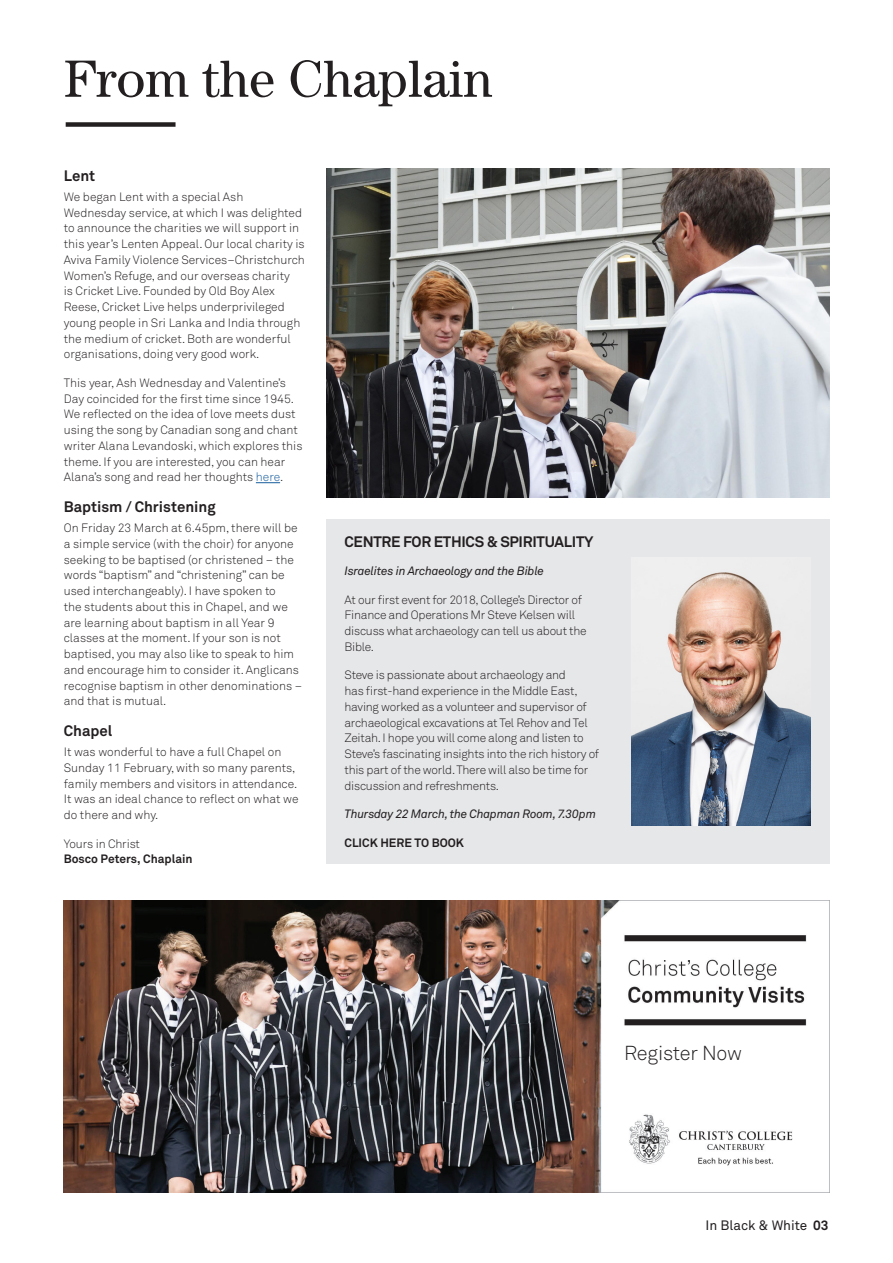
<style>
.page{position:relative;width:893px;height:1263px;background:#fff}
.page>*{position:absolute;margin:0;border:0;box-sizing:border-box;transform-origin:0 0}
.Article_Title{font:52.5px "Century";color:#231f20}
.Body_Copy{font:300 19.95px "Akkurat";letter-spacing:-.01em;color:#231f20}
.Body_Copy-2{font:700 15px "Akkurat";color:#231f20}
.Body_Copy-3{font:700 15px "Akkurat";letter-spacing:-.02em;color:#231f20}
.t1{font:13.5px "Akkurat";color:#231f20}
.Introduction_Copy{font:300 12px/15.8px "Akkurat";color:#231f20}
.Introduction_Copy-2{font:300 12px/15.8px "Akkurat";letter-spacing:-.02em;color:#231f20}
.Introduction_Copy-3{font:italic 12px "Akkurat";letter-spacing:-.02em;color:#231f20}
.Body_Copy-4{font:700 12px/15.8px "Akkurat";color:#231f20}
.Introduction_Copy-4{font:700 12px "Akkurat";color:#231f20}
.s1{color:#175d9e}
.s2{font-weight:300}
.s3{font-weight:700}
</style>
<div class="page">
<svg style="left:256px;top:482px;width:24px;height:1px"></svg>
<div style="left:66px;top:122px;width:110px;height:5px;background:#231f20"></div>
<img style="left:326px;top:169px;width:503px;height:329px">
<div style="left:326px;top:519px;width:503px;height:344px;background:#e6e7e9"></div>
<img style="left:631px;top:572px;width:180px;height:253px">
<img style="left:64px;top:900px;width:765px;height:293px">
<p class="Article_Title" style="left:64px;top:48px;width:430px">From the Chaplain</p>
<p class="Body_Copy-2" style="left:64px;top:166px;width:33px">Lent</p>
<p class="Introduction_Copy" style="left:64px;top:189px;width:242px">We began Lent with a special Ash Wednesday service, at which I was delighted to announce the charities we will support in this year’s Lenten Appeal. Our local charity is Aviva Family Violence Services–Christchurch Women’s Refuge, and our overseas charity<br>is Cricket Live. Founded by Old Boy Alex Reese, Cricket Live helps underprivileged young people in Sri Lanka and India through the medium of cricket. Both are wonderful organisations, doing very good work.</p>
<p class="Introduction_Copy" style="left:64px;top:375px;width:240px">This year, Ash Wednesday and Valentine’s Day coincided for the first time since 1945.<br>We reflected on the idea of love meets dust using the song by Canadian song and chant writer Alana Levandoski, which explores this theme. If you are interested, you can hear Alana’s song and read her thoughts <span class="s1">here</span>.</p>
<p class="Body_Copy-2" style="left:64px;top:497px;width:153px">Baptism / Christening</p>
<p class="Introduction_Copy" style="left:64px;top:520px;width:240px">On Friday 23 March at 6.45pm, there will be a simple service (with the choir) for anyone seeking to be baptised (or christened – the words “baptism” and “christening” can be used interchangeably). I have spoken to<br>the students about this in Chapel, and we are learning about baptism in all Year 9 classes at the moment. If your son is not baptised, you may also like to speak to him and encourage him to consider it. Anglicans recognise baptism in other denominations – and that is mutual.</p>
<p class="Body_Copy-2" style="left:64px;top:721px;width:50px">Chapel</p>
<p class="Introduction_Copy" style="left:64px;top:744px;width:236px">It was wonderful to have a full Chapel on Sunday 11 February, with so many parents, family members and visitors in attendance.<br>It was an ideal chance to reflect on what we do there and why.</p>
<p class="Body_Copy-4" style="left:64px;top:836px;width:130px"><span class="s2">Yours in Christ<br></span>Bosco Peters, Chaplain</p>
<p class="Body_Copy-3" style="left:344px;top:532px;width:250px">CENTRE FOR ETHICS &amp; SPIRITUALITY</p>
<p class="Introduction_Copy-3" style="left:344px;top:564px;width:201px">Israelites in Archaeology and the Bible</p>
<p class="Introduction_Copy-2" style="left:344px;top:592px;width:244px">At our first event for 2018, College’s Director of Finance and Operations Mr Steve Kelsen will discuss what archaeology can tell us about the Bible.</p>
<p class="Introduction_Copy-2" style="left:344px;top:668px;width:256px">Steve is passionate about archaeology and<br>has first-hand experience in the Middle East, having worked as a volunteer and supervisor of archaeological excavations at Tel Rehov and Tel Zeitah. I hope you will come along and listen to Steve’s fascinating insights into the rich history of this part of the world. There will also be time for discussion and refreshments.</p>
<p class="Introduction_Copy-3" style="left:344px;top:807px;width:253px">Thursday 22 March, the Chapman Room, 7.30pm</p>
<p class="Introduction_Copy-4" style="left:344px;top:835px;width:121px">CLICK HERE TO BOOK</p>
<p class="Body_Copy" style="left:624px;top:1041px;width:119px">Register Now</p>
<p class="t1" style="left:706px;top:1217px;width:124px">In Black &amp; White <span class="s3">03</span></p>
</div>
